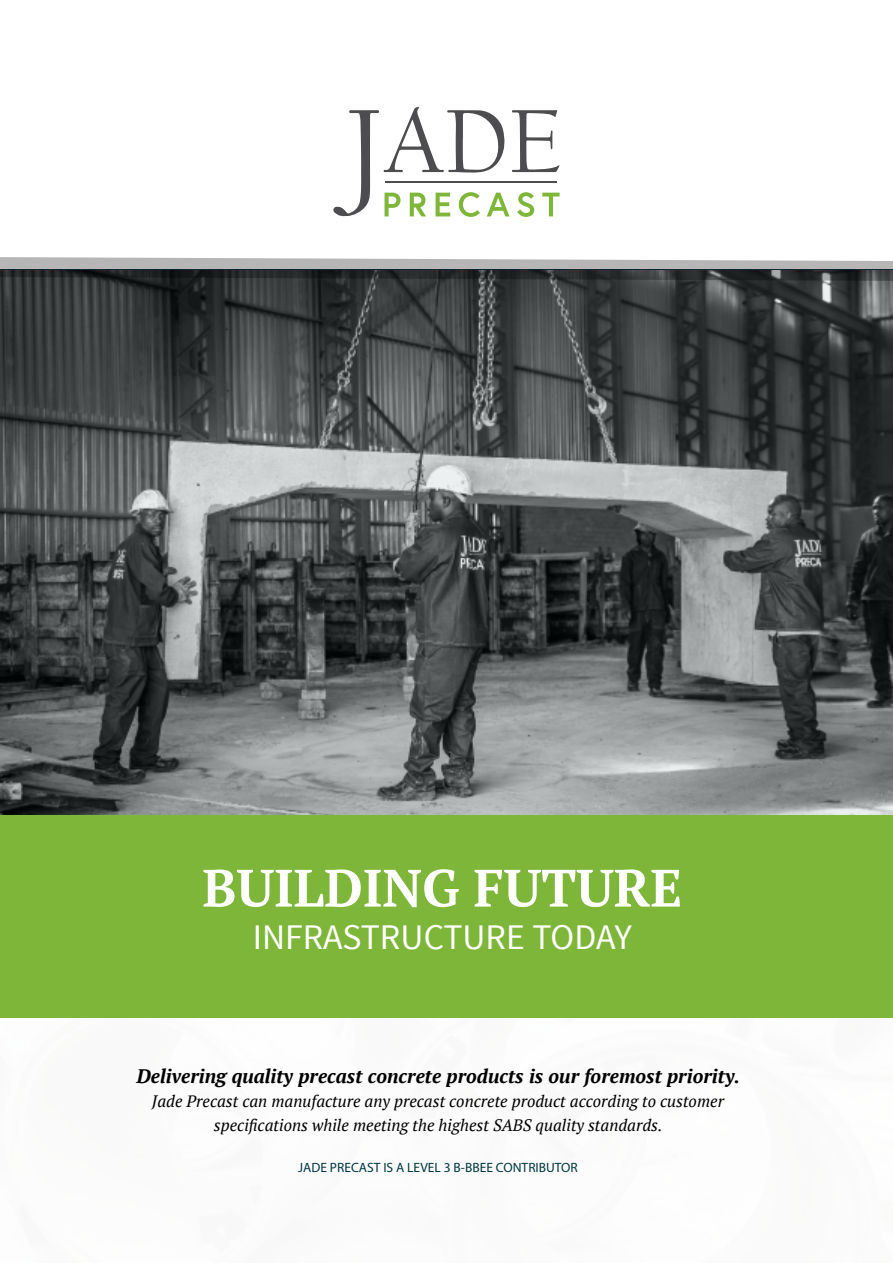
<style>
.page{position:relative;width:893px;height:1263px;background:#fff}
.page>*{position:absolute;margin:0;border:0;box-sizing:border-box;transform-origin:0 0}
.t1{font:700 52.5px "PT Serif";color:#fff}
.t2{font:36px "Source Sans Pro";color:#fff}
.t3{font:italic 700 19.5px "PT Serif";color:#000}
.t4{font:italic 16.5px/24px "PT Serif";color:#000;text-align:center}
.t5{font:13.5px "Myriad Pro";color:#003842}
</style>
<div class="page">
<img style="left:0;top:281px;width:893px;height:535px">
<svg style="left:333px;top:107px;width:227px;height:110px"></svg>
<div style="left:0;top:816px;width:893px;height:202px;background:#7eb63a"></div>
<svg style="left:0;top:257px;width:893px;height:24px;background:#747778"></svg>
<h1 class="t1" style="left:202px;top:854px;width:481px">BUILDING FUTURE</h1>
<h2 class="t2" style="left:253px;top:915px;width:381px">INFRASTRUCTURE TODAY</h2>
<p class="t3" style="left:137px;top:1064px;width:605px">Delivering quality precast concrete products is our foremost priority.</p>
<p class="t4" style="left:152px;top:1089px;width:574px">Jade Precast can manufacture any precast concrete product according to customer specifications while meeting the highest SABS quality standards.</p>
<p class="t5" style="left:298px;top:1159px;width:281px">JADE PRECAST IS A LEVEL 3 B-BBEE CONTRIBUTOR</p>
</div>
